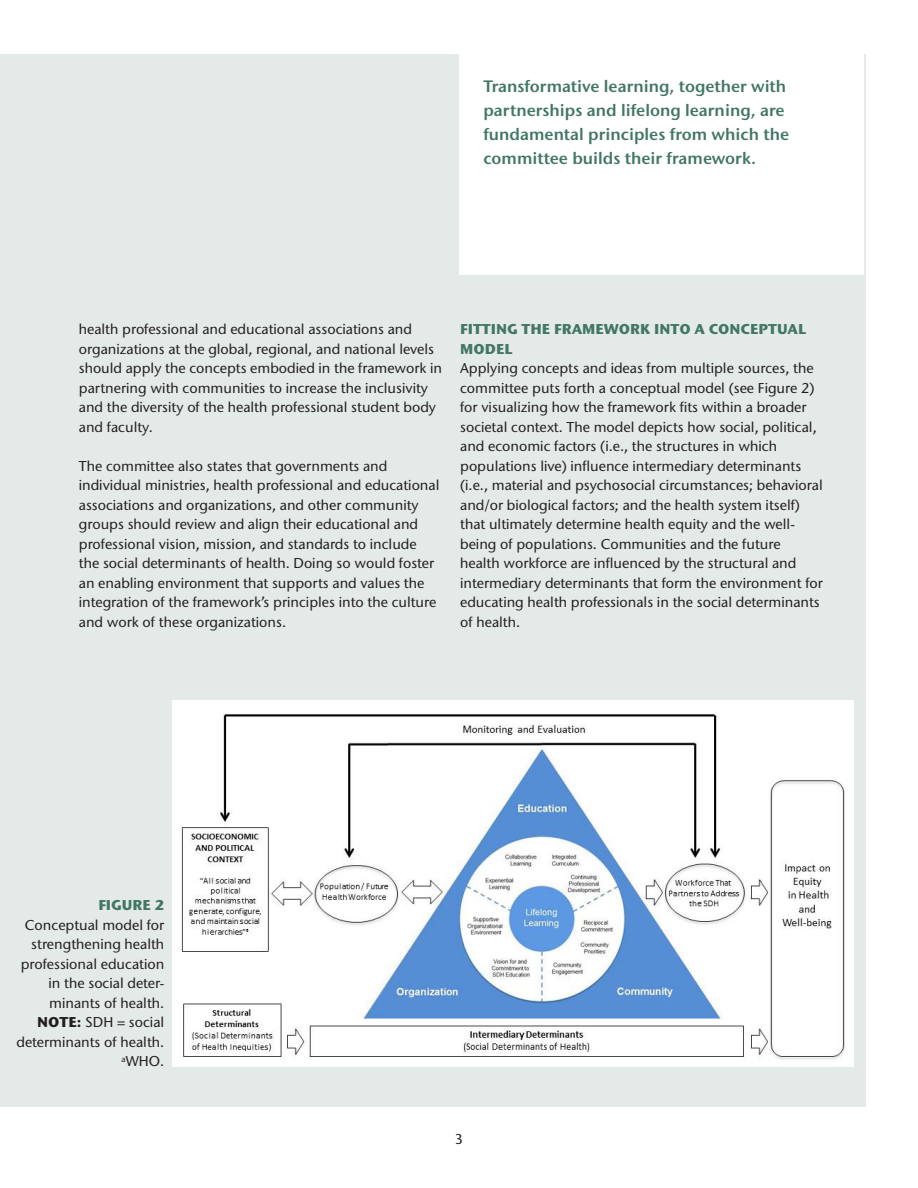
<style>
.page{position:relative;width:918px;height:1188px;background:#fff}
.page>*{position:absolute;margin:0;border:0;box-sizing:border-box;transform-origin:0 0}
.t1{font:600 16.5px/24px "Stone Sans ITC Pro";color:#427666}
.t2{font:500 14.25px/19.5px "Stone Sans ITC Std";color:#231f20}
.t3{font:700 14.25px/19.5px "Stone Sans ITC Std";color:#427666}
.s1{font-weight:700;color:#427666}
.s2{font-weight:700}
</style>
<div class="page">
<div style="left:0;top:54px;width:865px;height:1053px;background:#e3eae8"></div>
<img style="left:173px;top:700px;width:680px;height:366px">
<div style="left:459px;top:54px;width:405px;height:220px;background:#fff"></div>
<p class="t1" style="left:483px;top:74px;width:307px">Transformative learning, together with partnerships and lifelong learning, are fundamental principles from which the committee builds their framework.</p>
<p class="t2" style="left:79px;top:320px;width:365px">health professional and educational associations and organizations at the global, regional, and national levels should apply the concepts embodied in the framework in partnering with communities to increase the inclusivity and the diversity of the health professional student body and faculty.</p>
<p class="t2" style="left:79px;top:456px;width:362px">The committee also states that governments and individual ministries, health professional and educational associations and organizations, and other community groups should review and align their educational and professional vision, mission, and standards to include the social determinants of health. Doing so would foster an enabling environment that supports and values the integration of the framework’s principles into the culture and work of these organizations.</p>
<p class="t3" style="left:460px;top:319px;width:347px">FITTING THE FRAMEWORK INTO A CONCEPTUAL<br>MODEL</p>
<p class="t2" style="left:460px;top:359px;width:364px">Applying concepts and ideas from multiple sources, the committee puts forth a conceptual model (see Figure 2) for visualizing how the framework fits within a broader societal context. The model depicts how social, political, and economic factors (i.e., the structures in which populations live) influence intermediary determinants (i.e., material and psychosocial circumstances; behavioral and/or biological factors; and the health system itself) that ultimately determine health equity and the well&shy;being of populations. Communities and the future health workforce are influenced by the structural and intermediary determinants that form the environment for educating health professionals in the social determinants of health.</p>
<p class="t2" style="left:21px;top:895px;width:145px;text-align:right"><span class="s1">FIGURE 2<br></span>Conceptual model for strengthening health professional education in the social deter&shy;minants of health.</p>
<p class="t2" style="left:17px;top:1012px;width:149px;text-align:right"><span class="s2">NOTE:</span> SDH = social determinants of health.</p>
<p class="t2" style="left:122px;top:1051px;width:44px"><sup>a</sup>WHO.</p>
<p class="t2" style="left:455px;top:1130px;width:10px">3</p>
</div>
